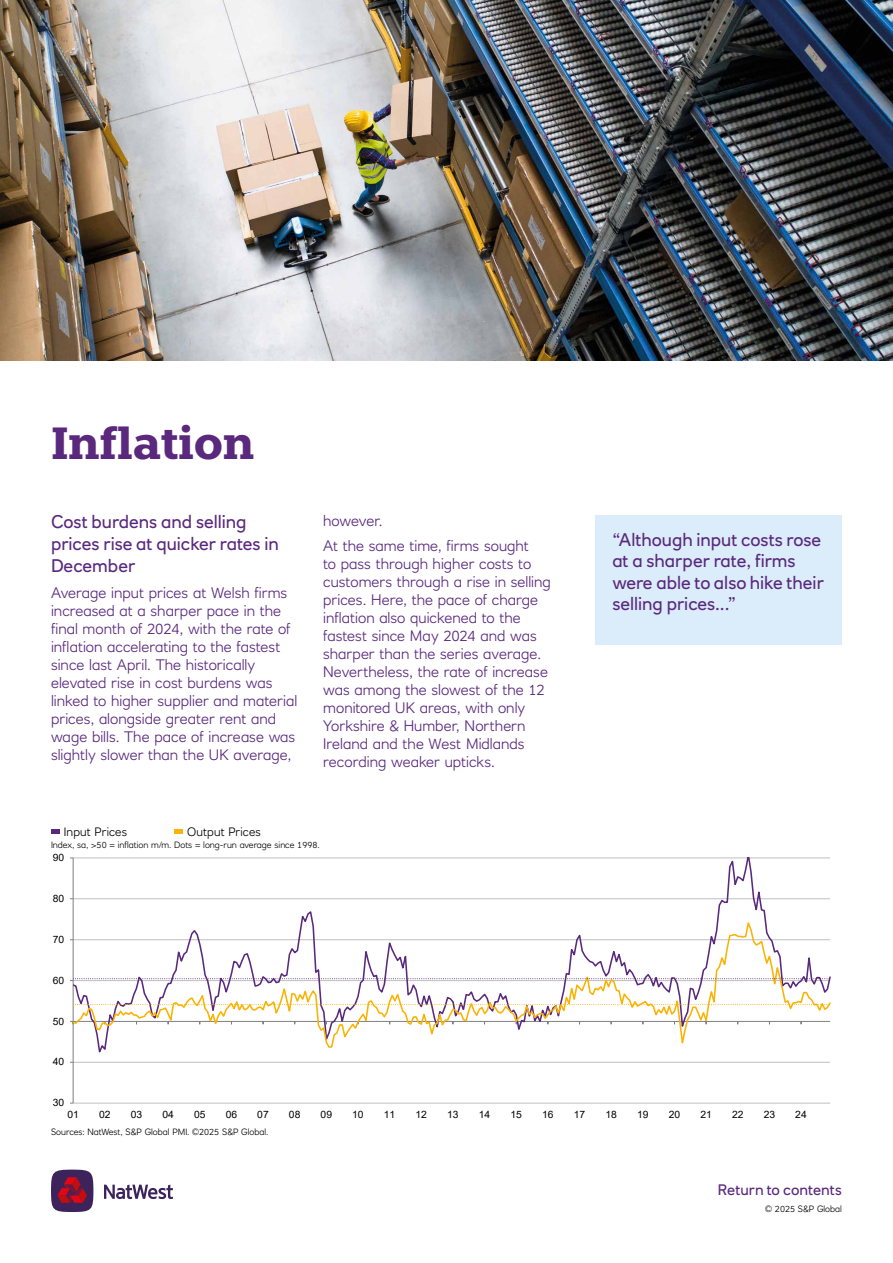
<style>
.page{position:relative;width:893px;height:1263px;background:#fff}
.page>*{position:absolute;margin:0;border:0;box-sizing:border-box;transform-origin:0 0}
.t1{font:700 45px "Knile";letter-spacing:-.01em;color:#5a287d}
.Intro{font:18px/21.6px "RN House Sans";color:#5a287d}
.Body_copy{font:300 15px/18px "RN House Sans";color:#5a287d}
.t2{font:15px "RN House Sans";letter-spacing:.005em;color:#5a287d}
.t3{font:300 12px "RN House Sans";letter-spacing:.01em;color:#000}
.t4{font:10.05px "Arial";color:#000}
.t5{font:300 9px "RN House Sans";color:#000}
</style>
<div class="page">
<div style="left:51px;top:1169px;width:42px;height:43px;background:#3c235b;border-radius:50%"></div>
<svg style="left:104px;top:1184px;width:69px;height:15px"></svg>
<svg style="left:57px;top:1177px;width:30px;height:26px"></svg>
<div style="left:174px;top:829px;width:9px;height:5px;background:#fbb200"></div>
<hr style="left:73px;top:1103px;width:757px;height:1px;background:#bfbfbf">
<hr style="left:73px;top:1062px;width:757px;height:1px;background:#bfbfbf">
<hr style="left:73px;top:858px;width:1px;height:245px;background:#7f7f7f">
<svg style="left:73px;top:858px;width:757px;height:199px"></svg>
<svg style="left:73px;top:917px;width:758px;height:135px"></svg>
<svg style="left:70px;top:978px;width:760px;height:3px"></svg>
<svg style="left:73px;top:1004px;width:757px;height:1px"></svg>
<div style="left:51px;top:829px;width:9px;height:5px;background:#5a287d"></div>
<img style="left:0;top:0;width:893px;height:360px">
<div style="left:595px;top:515px;width:247px;height:130px;background:#dbedfa"></div>
<h1 class="t1" style="left:51px;top:414px;width:205px">Inflation</h1>
<p class="Intro" style="left:51px;top:511px;width:229px">Cost burdens and selling prices rise at quicker rates in<br>December</p>
<p class="Body_copy" style="left:51px;top:584px;width:248px">Average input prices at Welsh firms increased at a sharper pace in the final month of 2024, with the rate of inflation accelerating to the fastest since last April. The historically elevated rise in cost burdens was linked to higher supplier and material prices, alongside greater rent and wage bills. The pace of increase was slightly slower than the UK average,</p>
<p class="t3" style="left:64px;top:825px;width:65px">Input Prices</p>
<p class="t3" style="left:187px;top:825px;width:75px">Output Prices</p>
<p class="Body_copy" style="left:323px;top:512px;width:61px">however.</p>
<p class="Body_copy" style="left:323px;top:536px;width:229px">At the same time, firms sought<br>to pass through higher costs to customers through a rise in selling prices. Here, the pace of charge inflation also quickened to the fastest since May 2024 and was sharper than the series average.<br>Nevertheless, the rate of increase was among the slowest of the 12 monitored UK areas, with only<br>Yorkshire &amp; Humber, Northern<br>Ireland and the West Midlands recording weaker upticks.</p>
<p class="Intro" style="left:612px;top:528px;width:213px">“Although input costs rose at a sharper rate, firms were able to also hike their selling prices...”</p>
<p class="t5" style="left:51px;top:839px;width:270px">Index, sa, &gt;50 = inflation m/m. Dots = long-run average since 1998.</p>
<p class="t4" style="left:53px;top:851px;width:13px">90</p>
<p class="t4" style="left:53px;top:891px;width:13px">80</p>
<p class="t4" style="left:53px;top:932px;width:13px">70</p>
<p class="t4" style="left:53px;top:973px;width:13px">60</p>
<p class="t4" style="left:53px;top:1014px;width:13px">50</p>
<p class="t4" style="left:53px;top:1055px;width:13px">40</p>
<p class="t4" style="left:53px;top:1096px;width:13px">30</p>
<p class="t4" style="left:67px;top:1108px;width:13px">01</p>
<p class="t4" style="left:99px;top:1108px;width:13px">02</p>
<p class="t4" style="left:131px;top:1108px;width:13px">03</p>
<p class="t4" style="left:162px;top:1108px;width:13px">04</p>
<p class="t4" style="left:194px;top:1108px;width:13px">05</p>
<p class="t4" style="left:226px;top:1108px;width:13px">06</p>
<p class="t4" style="left:257px;top:1108px;width:13px">07</p>
<p class="t4" style="left:289px;top:1108px;width:13px">08</p>
<p class="t4" style="left:321px;top:1108px;width:13px">09</p>
<p class="t4" style="left:352px;top:1108px;width:13px">10</p>
<p class="t4" style="left:384px;top:1108px;width:13px">11</p>
<p class="t4" style="left:416px;top:1108px;width:13px">12</p>
<p class="t4" style="left:447px;top:1108px;width:13px">13</p>
<p class="t4" style="left:479px;top:1108px;width:13px">14</p>
<p class="t4" style="left:510px;top:1108px;width:13px">15</p>
<p class="t4" style="left:542px;top:1108px;width:13px">16</p>
<p class="t4" style="left:574px;top:1108px;width:13px">17</p>
<p class="t4" style="left:605px;top:1108px;width:13px">18</p>
<p class="t4" style="left:637px;top:1108px;width:13px">19</p>
<p class="t4" style="left:669px;top:1108px;width:13px">20</p>
<p class="t4" style="left:700px;top:1108px;width:13px">21</p>
<p class="t4" style="left:732px;top:1108px;width:13px">22</p>
<p class="t4" style="left:764px;top:1108px;width:13px">23</p>
<p class="t4" style="left:795px;top:1108px;width:13px">24</p>
<p class="t5" style="left:51px;top:1127px;width:219px">Sources: NatWest, S&amp;P Global PMI. ©2025 S&amp;P Global.</p>
<p class="t2" style="left:718px;top:1180px;width:126px">Return to contents</p>
<p class="t5" style="left:765px;top:1203px;width:78px">© 2025 S&amp;P Global</p>
</div>
